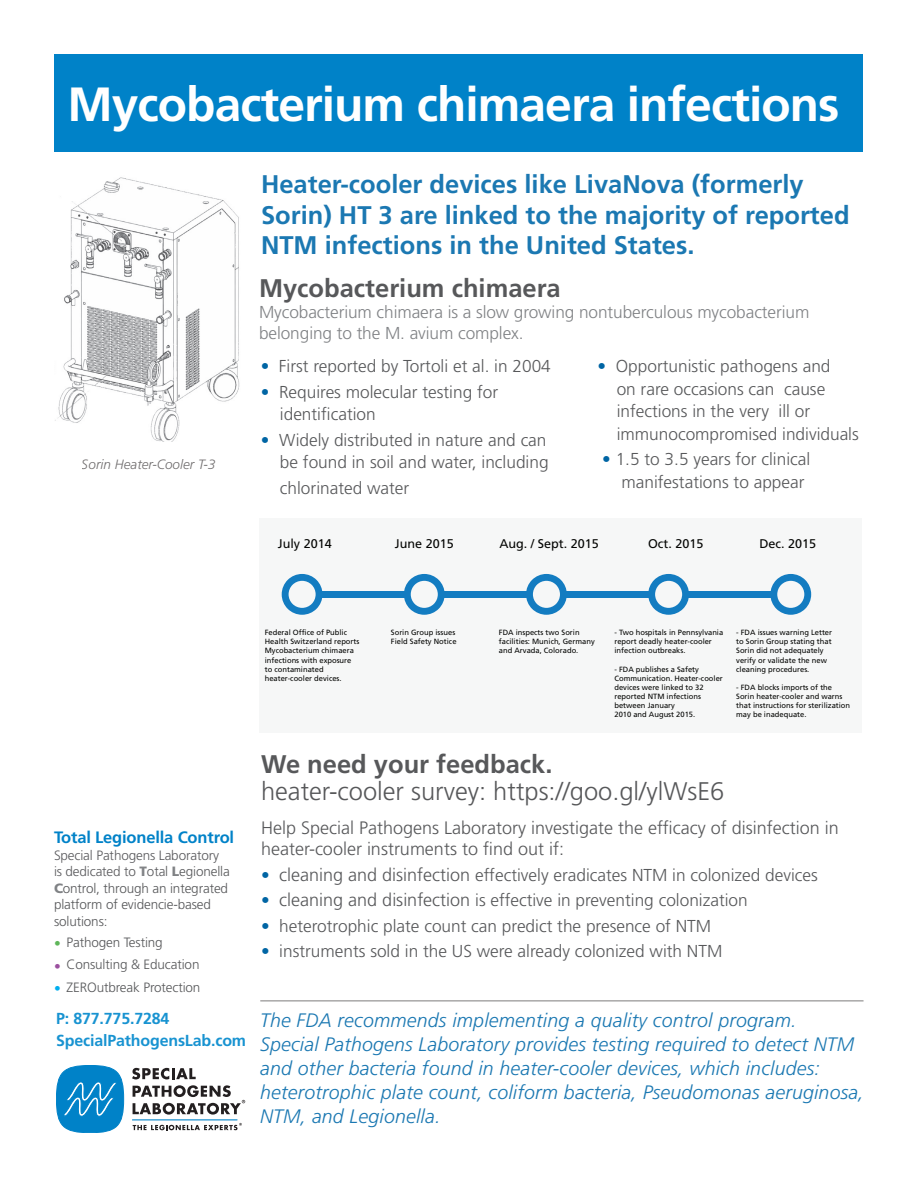
<style>
.page{position:relative;width:918px;height:1188px;background:#fff}
.page>*{position:absolute;margin:0;border:0;box-sizing:border-box;transform-origin:0 0}
.t1{font:700 48px "Frutiger LT Std";letter-spacing:-.02em;color:#fff}
.t2{font:700 25.5px/30.6px "Frutiger LT Std";color:#1b78b2}
.t3{font:300 25.5px "Frutiger LT Std";color:#57585a}
.t4{font:700 25.5px "Frutiger LT Std";color:#57585a}
.t5{font:italic 300 19.5px/24px "Frutiger LT Std";letter-spacing:.01em;color:#1b78b2}
.t6{font:300 18px/21px "Frutiger LT Std";color:#57585a}
.t7{font:300 17.25px "Frutiger LT Std";color:#57585a}
.t8{font:300 17.25px/21px "Frutiger LT Std";letter-spacing:-.005em;color:#808285}
.t9{font:700 16.5px "Frutiger LT Std";letter-spacing:-.01em;color:#0082c8}
.t10{font:700 15.9px "Frutiger LT Std";letter-spacing:-.01em;color:#1893d1}
.t11{font:300 13.5px/16.5px "Frutiger LT Std";letter-spacing:-.01em;color:#57585a}
.t12{font:italic 300 13.5px "Frutiger LT Std";color:#231f20}
.t13{font:12.6px "Frutiger";color:#040503}
.t14{font:7.5px/9.1px "Frutiger";color:#040503}
.s1{color:#0065a4}
.s2{color:#5a5a5d}
.s3{font-weight:900;color:#828487}
.s4{font-weight:900;color:#808285}
.s5{color:#5fb65a}
.s6{color:#9b509f}
.s7{color:#00aeef}
.s8{font-size:18px}
</style>
<div class="page">
<hr style="left:132px;top:1119px;width:105px;height:1px;background:#0082c8">
<svg style="left:132px;top:1068px;width:64px;height:11px"></svg>
<div style="left:56px;top:1065px;width:68px;height:68px;background:#0082c8;border-radius:50%"></div>
<div style="left:56px;top:1065px;width:68px;height:68px;border:1px solid #0082c8;border-radius:50%"></div>
<svg style="left:64px;top:1082px;width:52px;height:50px"></svg>
<svg style="left:133px;top:1085px;width:112px;height:30px"></svg>
<svg style="left:133px;top:1123px;width:109px;height:7px"></svg>
<div style="left:54px;top:54px;width:809px;height:97px;background:#0082c8"></div>
<div style="left:259px;top:518px;width:603px;height:215px;background:#f6f7f7"></div>
<svg style="left:282px;top:574px;width:41px;height:41px"></svg>
<svg style="left:404px;top:574px;width:41px;height:41px"></svg>
<svg style="left:526px;top:574px;width:41px;height:41px"></svg>
<svg style="left:648px;top:574px;width:41px;height:41px"></svg>
<svg style="left:770px;top:574px;width:41px;height:41px"></svg>
<div style="left:319px;top:591px;width:88px;height:7px;background:#137cc1"></div>
<div style="left:441px;top:591px;width:88px;height:7px;background:#137cc1"></div>
<div style="left:563px;top:591px;width:89px;height:7px;background:#137cc1"></div>
<div style="left:686px;top:591px;width:88px;height:7px;background:#137cc1"></div>
<img style="left:55px;top:177px;width:185px;height:264px">
<hr style="left:260px;top:1000px;width:604px;height:2px;background:#231f20">
<p class="t1" style="left:68px;top:76px;width:774px">Mycobacterium chimaera infections</p>
<h3 class="t12" style="left:82px;top:457px;width:135px">Sorin Heater-Cooler T-3</h3>
<p class="t2" style="left:261px;top:169px;width:590px">Heater-cooler devices like LivaNova (formerly<br>Sorin) HT 3 are linked to the majority of reported<br>NTM infections in the United States.</p>
<p class="t4" style="left:259px;top:273px;width:303px">Mycobacterium chimaera</p>
<p class="t8" style="left:259px;top:301px;width:552px">Mycobacterium chimaera is a slow growing nontuberculous mycobacterium belonging to the M. avium complex.</p>
<p class="t7" style="left:261px;top:356px;width:292px"><span class="s1">•</span> First reported by Tortoli et al. in 2004</p>
<p class="t7" style="left:261px;top:382px;width:239px"><span class="s1">•</span> Requires molecular testing for</p>
<p class="t7" style="left:280px;top:404px;width:97px">identification</p>
<p class="t7" style="left:261px;top:430px;width:287px"><span class="s1">•</span> Widely distributed in nature and can</p>
<p class="t7" style="left:280px;top:452px;width:270px">be found in soil and water, including</p>
<p class="t7" style="left:280px;top:478px;width:131px">chlorinated water</p>
<p class="t7" style="left:598px;top:356px;width:235px"><span class="s1">•</span> Opportunistic pathogens and</p>
<p class="t7" style="left:617px;top:379px;width:210px">on rare occasions can cause</p>
<p class="t7" style="left:617px;top:401px;width:195px">infections in the very ill or</p>
<p class="t7" style="left:617px;top:424px;width:244px">immunocompromised individuals</p>
<p class="t7" style="left:602px;top:449px;width:209px"><span class="s1">•</span> 1.5 to 3.5 years for clinical</p>
<p class="t7" style="left:621px;top:472px;width:185px">manifestations to appear</p>
<p class="t13" style="left:278px;top:536px;width:55px">July 2014</p>
<p class="t13" style="left:395px;top:536px;width:60px">June 2015</p>
<p class="t13" style="left:499px;top:536px;width:101px">Aug. / Sept. 2015</p>
<p class="t13" style="left:648px;top:536px;width:57px">Oct. 2015</p>
<p class="t13" style="left:760px;top:536px;width:58px">Dec. 2015</p>
<p class="t9" style="left:54px;top:828px;width:182px">Total Legionella Control</p>
<p class="t11" style="left:54px;top:847px;width:177px"><span class="s2">Special Pathogens Laboratory is dedicated to</span> <span class="s3">T</span><span class="s2">ota</span>l <span class="s4">L</span>egionella<br><span class="s4">C</span>ontrol, through an integrated platform of evidencie-based solutions:</p>
<p class="t11" style="left:54px;top:934px;width:110px"><span class="s5">•</span> Pathogen Testing</p>
<p class="t11" style="left:54px;top:957px;width:147px"><span class="s6">•</span> Consulting &amp; Education</p>
<p class="t11" style="left:54px;top:979px;width:148px"><span class="s7">•</span> ZEROutbreak Protection</p>
<p class="t10" style="left:56px;top:1009px;width:115px">P: 877.775.7284</p>
<p class="t10" style="left:56px;top:1031px;width:191px">SpecialPathogensLab.com</p>
<p class="t14" style="left:265px;top:628px;width:96px">Federal Office of Public<br>Health Switzerland reports<br>Mycobacterium chimaera infections with exposure to contaminated heater-cooler devices.</p>
<p class="t14" style="left:391px;top:628px;width:67px">Sorin Group issues<br>Field Safety Notice</p>
<p class="t14" style="left:499px;top:628px;width:97px">FDA inspects two Sorin facilities: Munich, Germany and Arvada, Colorado.</p>
<p class="t14" style="left:614px;top:628px;width:110px">- Two hospitals in Pennsylvania report deadly heater-cooler infection outbreaks.</p>
<p class="t14" style="left:614px;top:664px;width:110px">- FDA publishes a Safety<br>Communication. Heater-cooler devices were linked to 32 reported NTM infections between January<br>2010 and August 2015.</p>
<p class="t14" style="left:736px;top:628px;width:97px">- FDA issues warning Letter to Sorin Group stating that<br>Sorin did not adequately verify or validate the new cleaning procedures.</p>
<p class="t14" style="left:736px;top:683px;width:115px">- FDA blocks imports of the<br>Sorin heater-cooler and warns that instructions for sterilization may be inadequate.</p>
<p class="t4" style="left:261px;top:749px;width:293px">We need your feedback.</p>
<p class="t3" style="left:261px;top:777px;width:465px">heater-cooler survey: https://goo.gl/ylWsE6</p>
<p class="t6" style="left:261px;top:818px;width:579px">Help Special Pathogens Laboratory investigate the efficacy of disinfection in heater-cooler instruments to find out if:</p>
<p class="t7" style="left:261px;top:865px;width:558px"><span class="s1">•</span> <span class="s8">cleaning and disinfection</span> effectively eradicates NTM in colonized devices</p>
<p class="t7" style="left:261px;top:891px;width:488px"><span class="s1">•</span> <span class="s8">cleaning and disinfection</span> is effective in preventing colonization</p>
<p class="t7" style="left:261px;top:916px;width:452px"><span class="s1">•</span> heterotrophic plate count can predict the presence of NTM</p>
<p class="t7" style="left:261px;top:942px;width:463px"><span class="s1">•</span> instruments sold in the US were already colonized with NTM</p>
<p class="t5" style="left:260px;top:1008px;width:605px">The FDA recommends implementing a quality control program.<br>Special Pathogens Laboratory provides testing required to detect NTM and other bacteria found in heater-cooler devices, which includes: heterotrophic plate count, coliform bacteria, Pseudomonas aeruginosa, NTM, and Legionella.</p>
</div>
